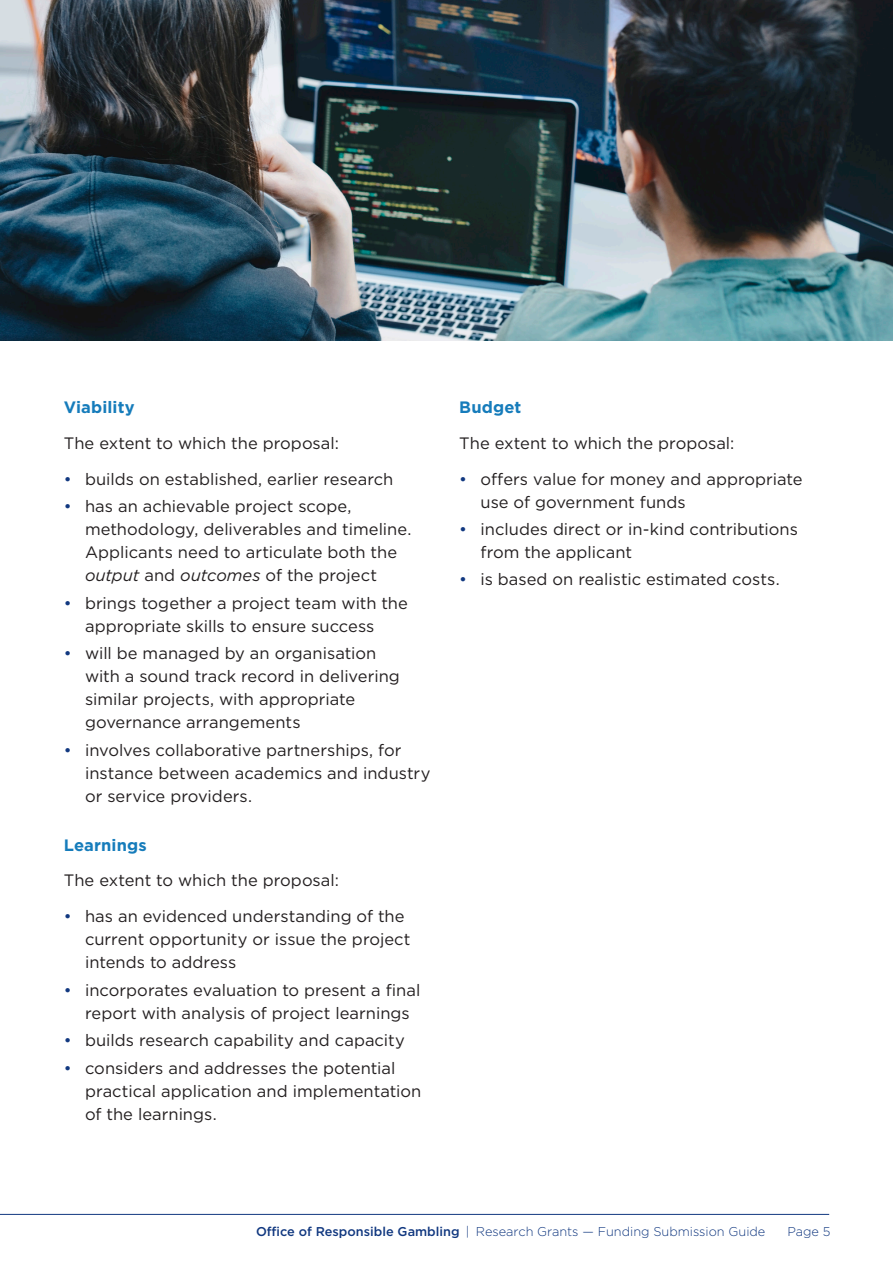
<style>
.page{position:relative;width:893px;height:1263px;background:#fff}
.page>*{position:absolute;margin:0;border:0;box-sizing:border-box;transform-origin:0 0}
.Body{font:16.5px/23.1px "Gotham";color:#231f20}
.t1{font:700 16.5px "Gotham";letter-spacing:.005em;color:#167cbb}
.t2{font:300 12.75px "Gotham";color:#113880}
.s1{color:#113880}
.s2{font-style:italic}
.s3{font-weight:500}
</style>
<div class="page">
<hr style="left:0;top:1214px;width:829px;height:1px;background:#113880">
<img style="left:0;top:0;width:893px;height:340px">
<h3 class="t1" style="left:64px;top:396px;width:72px">Viability</h3>
<p class="Body" style="left:64px;top:431px;width:277px">The extent to which the proposal:</p>
<p class="Body" style="left:64px;top:467px;width:331px"><span class="s1">•</span> builds on established, earlier research</p>
<p class="Body" style="left:85px;top:494px;width:328px;text-indent:-21px"><span class="s1">•</span> has an achievable project scope, methodology, deliverables and timeline.<br>Applicants need to articulate both the <span class="s2">output</span> and <span class="s2">outcomes</span> of the project</p>
<p class="Body" style="left:85px;top:591px;width:324px;text-indent:-21px"><span class="s1">•</span> brings together a project team with the appropriate skills to ensure success</p>
<p class="Body" style="left:85px;top:641px;width:316px;text-indent:-21px"><span class="s1">•</span> will be managed by an organisation with a sound track record in delivering similar projects, with appropriate governance arrangements</p>
<p class="Body" style="left:85px;top:738px;width:347px;text-indent:-21px"><span class="s1">•</span> involves collaborative partnerships, for instance between academics and industry or service providers.</p>
<h3 class="t1" style="left:64px;top:834px;width:84px">Learnings</h3>
<p class="Body" style="left:64px;top:869px;width:277px">The extent to which the proposal:</p>
<p class="Body" style="left:85px;top:904px;width:327px;text-indent:-21px"><span class="s1">•</span> has an evidenced understanding of the current opportunity or issue the project intends to address</p>
<p class="Body" style="left:85px;top:978px;width:337px;text-indent:-21px"><span class="s1">•</span> incorporates evaluation to present a final report with analysis of project learnings</p>
<p class="Body" style="left:64px;top:1028px;width:342px"><span class="s1">•</span> builds research capability and capacity</p>
<p class="Body" style="left:85px;top:1056px;width:338px;text-indent:-21px"><span class="s1">•</span> considers and addresses the potential practical application and implementation of the learnings.</p>
<h3 class="t1" style="left:459px;top:396px;width:64px">Budget</h3>
<p class="Body" style="left:459px;top:431px;width:277px">The extent to which the proposal:</p>
<p class="Body" style="left:480px;top:467px;width:324px;text-indent:-21px"><span class="s1">•</span> offers value for money and appropriate use of government funds</p>
<p class="Body" style="left:480px;top:517px;width:319px;text-indent:-21px"><span class="s1">•</span> includes direct or in‑kind contributions from the applicant</p>
<p class="Body" style="left:459px;top:568px;width:322px"><span class="s1">•</span> is based on realistic estimated costs.</p>
<p class="t2" style="left:256px;top:1224px;width:511px"><span class="s3">Office of Responsible Gambling</span> | Research Grants — Funding Submission Guide</p>
<p class="t2" style="left:787px;top:1224px;width:45px">Page 5</p>
</div>
